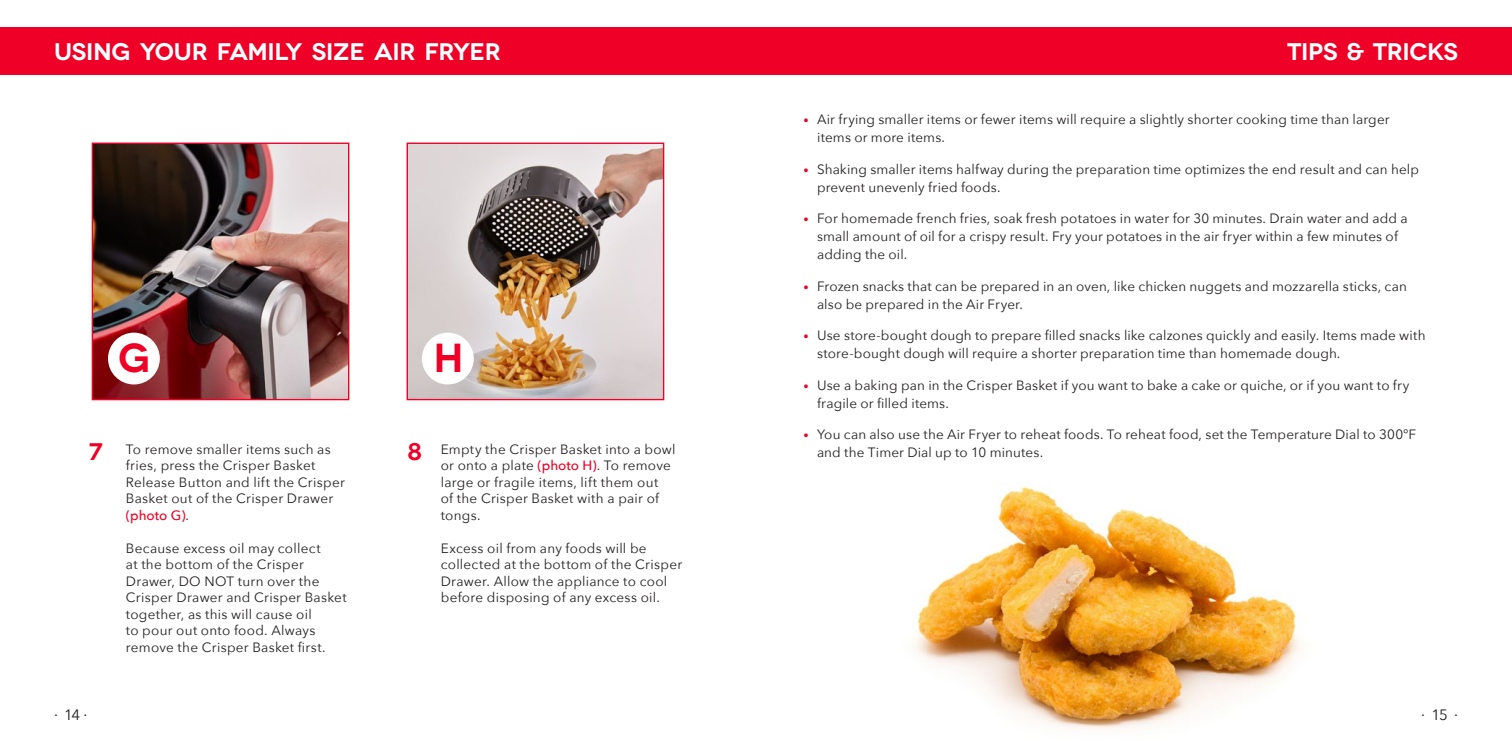
<style>
.page{position:relative;width:1512px;height:756px;background:#fff}
.page>*{position:absolute;margin:0;border:0;box-sizing:border-box;transform-origin:0 0}
.t1{font:600 40.5px "Novecentowide";color:#ef0027}
.Section_Titles__Red{font:600 24px "Novecentowide";letter-spacing:-.015em;color:#fff}
.Directions_-_Red_Num{font:600 24px "Novecentowide";color:#ef0027}
.t2{font:15px "Avenir Next";color:#231f20}
.Directions_-_Copy{font:13.5px/16.5px "Avenir Next";letter-spacing:.015em;color:#231f20}
.s1{font-weight:500;color:#ef0027}
.s2{font-size:10.5px;color:#ef0027}
</style>
<div class="page">
<div style="left:0;top:27px;width:756px;height:48px;background:#ef0027"></div>
<div style="left:756px;top:27px;width:756px;height:48px;background:#ef0027"></div>
<img style="left:913px;top:486px;width:392px;height:243px">
<img style="left:409px;top:145px;width:253px;height:253px">
<div style="left:407px;top:143px;width:257px;height:257px;border:1px solid #ef0027"></div>
<img style="left:94px;top:145px;width:253px;height:253px">
<div style="left:92px;top:143px;width:257px;height:257px;border:1px solid #ef0027"></div>
<div style="left:108px;top:333px;width:52px;height:51px;background:#fff;border-radius:50%"></div>
<div style="left:422px;top:333px;width:52px;height:51px;background:#fff;border-radius:50%"></div>
<p class="Section_Titles__Red" style="left:54px;top:37px;width:448px">USING YOUR FAMILY SIZE AIR FRYER</p>
<p class="Section_Titles__Red" style="left:1287px;top:37px;width:172px">TIPS &amp; TRICKS</p>
<p class="t1" style="left:118px;top:334px;width:34px">G</p>
<p class="t1" style="left:434px;top:334px;width:32px">H</p>
<p class="Directions_-_Red_Num" style="left:89px;top:437px;width:15px">7</p>
<p class="Directions_-_Red_Num" style="left:407px;top:437px;width:16px">8</p>
<p class="Directions_-_Copy" style="left:126px;top:440px;width:221px">To remove smaller items such as fries, press the Crisper Basket<br>Release Button and lift the Crisper<br>Basket out of the Crisper Drawer <span class="s1">(photo G)</span>.</p>
<p class="Directions_-_Copy" style="left:126px;top:539px;width:222px">Because excess oil may collect<br>at the bottom of the Crisper<br>Drawer, DO NOT turn over the<br>Crisper Drawer and Crisper Basket together, as this will cause oil<br>to pour out onto food. Always remove the Crisper Basket first.</p>
<p class="Directions_-_Copy" style="left:441px;top:440px;width:236px">Empty the Crisper Basket into a bowl or onto a plate <span class="s1">(photo H)</span>. To remove large or fragile items, lift them out<br>of the Crisper Basket with a pair of tongs.</p>
<p class="Directions_-_Copy" style="left:441px;top:539px;width:243px">Excess oil from any foods will be collected at the bottom of the Crisper Drawer. Allow the appliance to cool before disposing of any excess oil.</p>
<p class="Directions_-_Copy" style="left:817px;top:110px;width:574px;line-height:18px;text-indent:-14px"><span class="s2">•</span> Air frying smaller items or fewer items will require a slightly shorter cooking time than larger items or more items.</p>
<p class="Directions_-_Copy" style="left:817px;top:160px;width:603px;line-height:18px;text-indent:-14px"><span class="s2">•</span> Shaking smaller items halfway during the preparation time optimizes the end result and can help prevent unevenly fried foods.</p>
<p class="Directions_-_Copy" style="left:817px;top:209px;width:592px;line-height:18px;text-indent:-14px"><span class="s2">•</span> For homemade french fries, soak fresh potatoes in water for 30 minutes. Drain water and add a small amount of oil for a crispy result. Fry your potatoes in the air fryer within a few minutes of adding the oil.</p>
<p class="Directions_-_Copy" style="left:817px;top:277px;width:591px;line-height:18px;text-indent:-14px"><span class="s2">•</span> Frozen snacks that can be prepared in an oven, like chicken nuggets and mozzarella sticks, can also be prepared in the Air Fryer.</p>
<p class="Directions_-_Copy" style="left:817px;top:326px;width:610px;line-height:18px;text-indent:-14px"><span class="s2">•</span> Use store-bought dough to prepare filled snacks like calzones quickly and easily. Items made with store-bought dough will require a shorter preparation time than homemade dough.</p>
<p class="Directions_-_Copy" style="left:817px;top:376px;width:594px;line-height:18px;text-indent:-14px"><span class="s2">•</span> Use a baking pan in the Crisper Basket if you want to bake a cake or quiche, or if you want to fry fragile or filled items.</p>
<p class="Directions_-_Copy" style="left:817px;top:425px;width:601px;line-height:18px;text-indent:-14px"><span class="s2">•</span> You can also use the Air Fryer to reheat foods. To reheat food, set the Temperature Dial to 300℉ and the Timer Dial up to 10 minutes.</p>
<p class="t2" style="left:54px;top:702px;width:35px">∙ 14 ∙</p>
<p class="t2" style="left:1421px;top:702px;width:38px">∙ 15 ∙</p>
</div>
